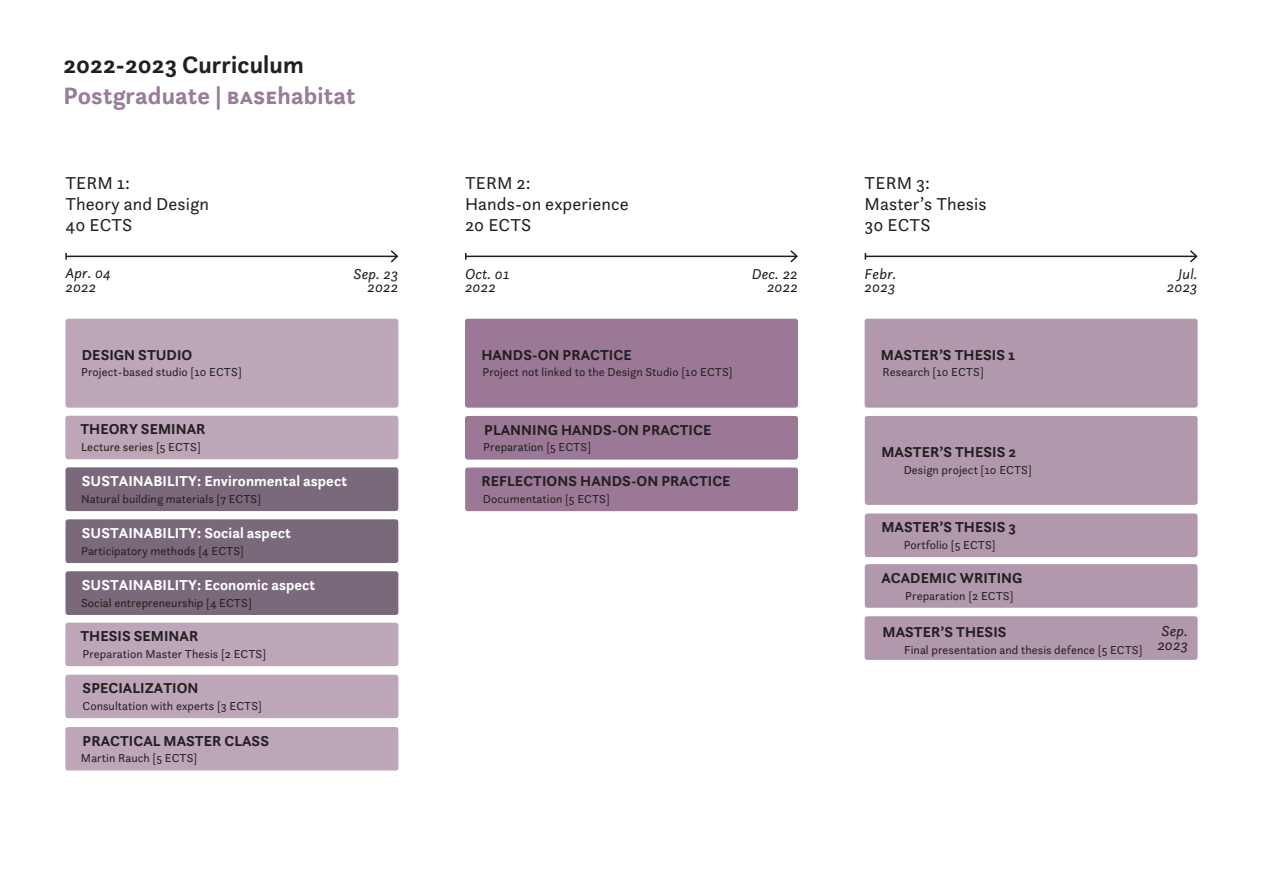
<style>
.page{position:relative;width:1263px;height:893px;background:#fff}
.page>*{position:absolute;margin:0;border:0;box-sizing:border-box;transform-origin:0 0}
.t1{font:700 24.75px "Questa Sans";letter-spacing:.005em;color:#9a7c99}
.t2{font:700 24.75px "Questa Sans";letter-spacing:.005em;color:#231f20}
.t3{font:18px/21px "Questa Sans";letter-spacing:.005em;color:#231f20}
.t4{font:700 15px "Questa Sans";letter-spacing:.005em;color:#231f20}
.t5{font:700 15px "Questa Sans";letter-spacing:.005em;color:#fff}
.t6{font:italic 15px/13.6px "Questa Sans";letter-spacing:.005em;color:#231f20}
.t7{font:12px "Questa Sans";letter-spacing:.005em;color:#231f20}
</style>
<div class="page">
<hr style="left:66px;top:256px;width:331px;height:1px;background:#231f20">
<svg style="left:65px;top:253px;width:2px;height:7px"></svg>
<svg style="left:389px;top:250px;width:10px;height:13px"></svg>
<hr style="left:466px;top:256px;width:331px;height:1px;background:#231f20">
<svg style="left:789px;top:250px;width:9px;height:13px"></svg>
<hr style="left:865px;top:256px;width:331px;height:1px;background:#231f20">
<svg style="left:1188px;top:250px;width:10px;height:13px"></svg>
<div style="left:865px;top:616px;width:332px;height:44px;background:#b298ad;border-radius:3px"></div>
<div style="left:865px;top:319px;width:332px;height:89px;background:#b298ad;border-radius:3px"></div>
<div style="left:465px;top:416px;width:333px;height:44px;background:#9b7996;border-radius:3px"></div>
<div style="left:465px;top:319px;width:333px;height:89px;background:#9b7996;border-radius:3px"></div>
<div style="left:465px;top:467px;width:333px;height:44px;background:#9b7996;border-radius:3px"></div>
<div style="left:865px;top:416px;width:332px;height:89px;background:#b298ad;border-radius:3px"></div>
<div style="left:865px;top:513px;width:332px;height:44px;background:#b298ad;border-radius:3px"></div>
<div style="left:66px;top:571px;width:332px;height:44px;background:#79697a;border-radius:3px"></div>
<div style="left:65px;top:416px;width:333px;height:43px;background:#bca6b8;border-radius:3px"></div>
<div style="left:65px;top:623px;width:333px;height:43px;background:#bca6b8;border-radius:3px"></div>
<div style="left:65px;top:675px;width:333px;height:43px;background:#bca6b8;border-radius:3px"></div>
<div style="left:65px;top:727px;width:333px;height:43px;background:#bca6b8;border-radius:3px"></div>
<div style="left:66px;top:319px;width:332px;height:89px;background:#bca6b8;border-radius:3px"></div>
<div style="left:66px;top:467px;width:332px;height:44px;background:#79697a;border-radius:3px"></div>
<div style="left:66px;top:519px;width:332px;height:44px;background:#79697a;border-radius:3px"></div>
<div style="left:865px;top:564px;width:332px;height:44px;background:#b298ad;border-radius:3px"></div>
<h1 class="t2" style="left:63px;top:48px;width:242px">2022-2023 Curriculum</h1>
<h1 class="t1" style="left:63px;top:80px;width:294px">Postgraduate | basehabitat</h1>
<h2 class="t3" style="left:65px;top:172px;width:145px">TERM 1:<br>Theory and Design<br>40 ECTS</h2>
<h2 class="t3" style="left:465px;top:172px;width:165px">TERM 2:<br>Hands-on experience<br>20 ECTS</h2>
<h2 class="t3" style="left:865px;top:172px;width:124px">TERM 3:<br>Master’s Thesis<br>30 ECTS</h2>
<p class="t6" style="left:65px;top:265px;width:47px;line-height:14.4px">Apr. 04<br>2022</p>
<p class="t6" style="left:465px;top:267px;width:46px">Oct. 01<br>2022</p>
<p class="t6" style="left:865px;top:267px;width:33px">Febr.<br>2023</p>
<p class="t6" style="left:353px;top:267px;width:47px;text-align:right">Sep. 23<br>2022</p>
<p class="t6" style="left:752px;top:267px;width:48px;text-align:right">Dec. 22<br>2022</p>
<p class="t6" style="left:1167px;top:267px;width:32px;text-align:right">Jul.<br>2023</p>
<p class="t4" style="left:82px;top:345px;width:112px">DESIGN STUDIO</p>
<p class="t7" style="left:81px;top:365px;width:162px">Project-based studio [10 ECTS]</p>
<p class="t4" style="left:481px;top:345px;width:152px">HANDS-ON PRACTICE</p>
<p class="t7" style="left:482px;top:365px;width:252px">Project not linked to the Design Studio [10 ECTS]</p>
<p class="t4" style="left:881px;top:345px;width:136px">MASTER’S THESIS 1</p>
<p class="t7" style="left:882px;top:365px;width:103px">Research [10 ECTS]</p>
<p class="t4" style="left:80px;top:420px;width:127px">THEORY SEMINAR</p>
<p class="t7" style="left:81px;top:439px;width:121px">Lecture series [5 ECTS]</p>
<p class="t5" style="left:82px;top:471px;width:267px">SUSTAINABILITY: Environmental aspect</p>
<p class="t7" style="left:81px;top:491px;width:182px">Natural building materials [7 ECTS]</p>
<p class="t5" style="left:82px;top:523px;width:210px">SUSTAINABILITY: Social aspect</p>
<p class="t7" style="left:81px;top:543px;width:164px">Participatory methods [4 ECTS]</p>
<p class="t5" style="left:82px;top:575px;width:235px">SUSTAINABILITY: Economic aspect</p>
<p class="t7" style="left:81px;top:595px;width:172px">Social entrepreneurship [4 ECTS]</p>
<p class="t4" style="left:80px;top:627px;width:119px">THESIS SEMINAR</p>
<p class="t7" style="left:83px;top:646px;width:185px">Preparation Master Thesis [2 ECTS]</p>
<p class="t4" style="left:83px;top:679px;width:117px">SPECIALIZATION</p>
<p class="t7" style="left:83px;top:698px;width:181px">Consultation with experts [3 ECTS]</p>
<p class="t4" style="left:83px;top:731px;width:188px">PRACTICAL MASTER CLASS</p>
<p class="t7" style="left:81px;top:751px;width:118px">Martin Rauch [5 ECTS]</p>
<p class="t4" style="left:484px;top:420px;width:229px">PLANNING HANDS-ON PRACTICE</p>
<p class="t7" style="left:483px;top:440px;width:109px">Preparation [5 ECTS]</p>
<p class="t4" style="left:481px;top:472px;width:251px">REFLECTIONS HANDS-ON PRACTICE</p>
<p class="t7" style="left:483px;top:491px;width:128px">Documentation [5 ECTS]</p>
<p class="t4" style="left:881px;top:442px;width:136px">MASTER’S THESIS 2</p>
<p class="t7" style="left:904px;top:462px;width:130px">Design project [10 ECTS]</p>
<p class="t4" style="left:881px;top:517px;width:136px">MASTER’S THESIS 3</p>
<p class="t7" style="left:904px;top:537px;width:94px">Portfolio [5 ECTS]</p>
<p class="t4" style="left:881px;top:568px;width:142px">ACADEMIC WRITING</p>
<p class="t7" style="left:905px;top:588px;width:110px">Preparation [2 ECTS]</p>
<p class="t4" style="left:882px;top:622px;width:126px">MASTER’S THESIS</p>
<p class="t7" style="left:904px;top:642px;width:240px">Final presentation and thesis defence [5 ECTS]</p>
<p class="t6" style="left:1157px;top:624px;width:32px">Sep.<br>2023</p>
</div>
